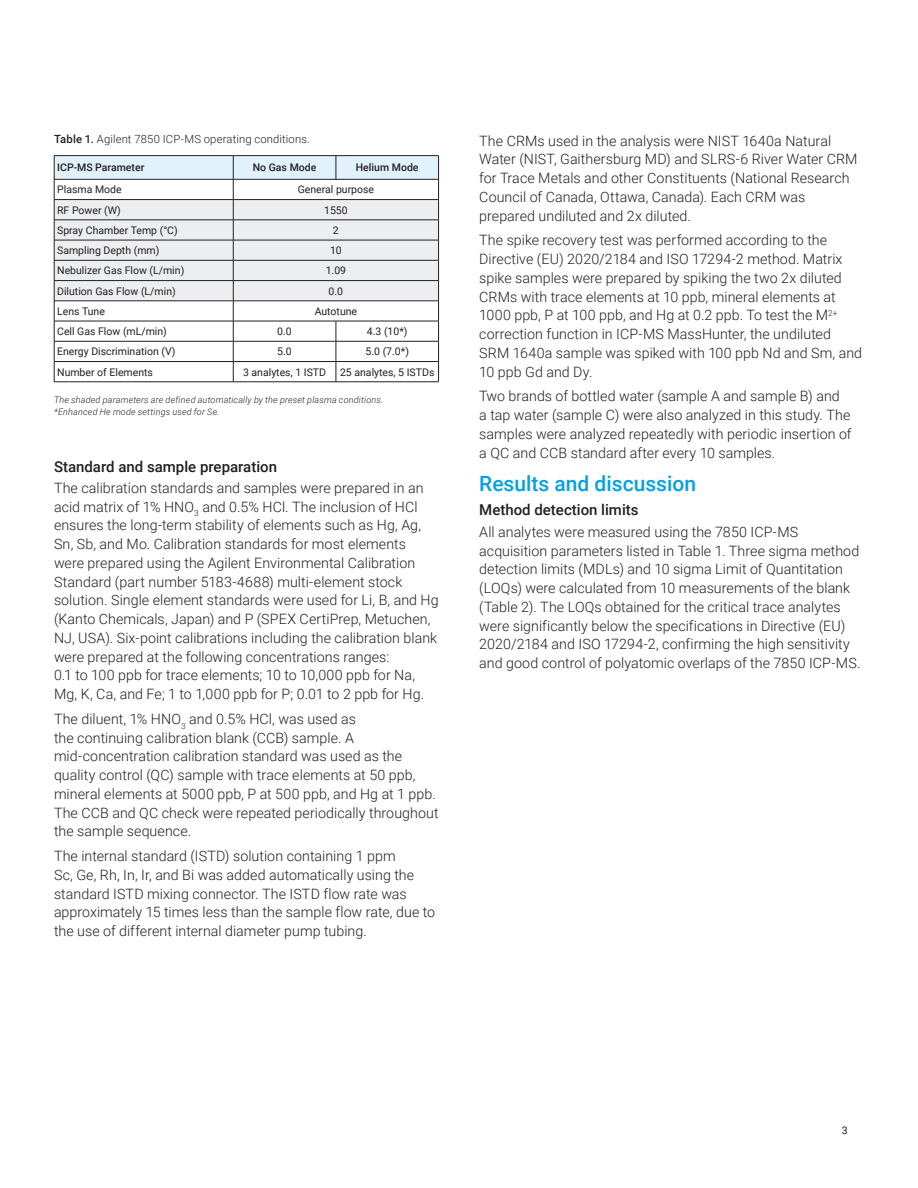
<style>
.page{position:relative;width:918px;height:1188px;background:#fff}
.page>*{position:absolute;margin:0;border:0;box-sizing:border-box;transform-origin:0 0}
.DATA_text_black{font:500 21px "Roboto";color:#00a1e3}
.DATA_text_black-2{font:500 15px "Roboto";color:#231f20}
.DATA_text_black-3{font:300 14.25px/18.8px "Roboto";letter-spacing:.005em;color:#231f20}
.DATA_text_black-4{font:300 11.25px "Roboto";letter-spacing:.015em;color:#231f20}
.DATA_table_text{font:10.5px "Roboto";color:#231f20}
.DATA_table_text_head{font:500 10.5px "Roboto";color:#231f20}
.DATA_subhead{font:italic 300 9px/12px "Roboto";letter-spacing:.02em;color:#231f20}
.s1{font-weight:500}
</style>
<div class="page">
<hr style="left:54px;top:155px;width:179px;height:1px;background:#231f20">
<hr style="left:233px;top:155px;width:103px;height:1px;background:#231f20">
<hr style="left:336px;top:155px;width:103px;height:1px;background:#231f20">
<hr style="left:54px;top:382px;width:179px;height:1px;background:#231f20">
<hr style="left:233px;top:382px;width:103px;height:1px;background:#231f20">
<hr style="left:336px;top:382px;width:103px;height:1px;background:#231f20">
<svg style="left:54px;top:156px;width:385px;height:226px"></svg>
<p class="DATA_text_black-4" style="left:54px;top:132px;width:257px"><span class="s1">Table 1.</span> Agilent 7850 ICP-MS operating conditions.</p>
<p class="DATA_table_text_head" style="left:57px;top:160px;width:89px">ICP-MS Parameter</p>
<p class="DATA_table_text_head" style="left:253px;top:160px;width:65px">No Gas Mode</p>
<p class="DATA_table_text_head" style="left:356px;top:160px;width:64px">Helium Mode</p>
<p class="DATA_table_text" style="left:57px;top:182px;width:66px">Plasma Mode</p>
<p class="DATA_table_text" style="left:298px;top:182px;width:78px">General purpose</p>
<p class="DATA_table_text" style="left:57px;top:203px;width:65px">RF Power (W)</p>
<p class="DATA_table_text" style="left:324px;top:203px;width:25px">1550</p>
<p class="DATA_table_text" style="left:57px;top:223px;width:122px">Spray Chamber Temp (°C)</p>
<p class="DATA_table_text" style="left:333px;top:223px;width:7px">2</p>
<p class="DATA_table_text" style="left:57px;top:243px;width:104px">Sampling Depth (mm)</p>
<p class="DATA_table_text" style="left:330px;top:243px;width:13px">10</p>
<p class="DATA_table_text" style="left:57px;top:263px;width:129px">Nebulizer Gas Flow (L/min)</p>
<p class="DATA_table_text" style="left:326px;top:263px;width:22px">1.09</p>
<p class="DATA_table_text" style="left:57px;top:284px;width:120px">Dilution Gas Flow (L/min)</p>
<p class="DATA_table_text" style="left:329px;top:284px;width:16px">0.0</p>
<p class="DATA_table_text" style="left:57px;top:304px;width:49px">Lens Tune</p>
<p class="DATA_table_text" style="left:315px;top:304px;width:44px">Autotune</p>
<p class="DATA_table_text" style="left:57px;top:324px;width:111px">Cell Gas Flow (mL/min)</p>
<p class="DATA_table_text" style="left:277px;top:324px;width:16px">0.0</p>
<p class="DATA_table_text" style="left:367px;top:324px;width:42px">4.3 (10*)</p>
<p class="DATA_table_text" style="left:57px;top:344px;width:120px">Energy Discrimination (V)</p>
<p class="DATA_table_text" style="left:277px;top:344px;width:16px">5.0</p>
<p class="DATA_table_text" style="left:366px;top:344px;width:45px">5.0 (7.0*)</p>
<p class="DATA_table_text" style="left:57px;top:365px;width:97px">Number of Elements</p>
<p class="DATA_table_text" style="left:243px;top:365px;width:85px">3 analytes, 1 ISTD</p>
<p class="DATA_table_text" style="left:340px;top:365px;width:96px">25 analytes, 5 ISTDs</p>
<p class="DATA_subhead" style="left:54px;top:393px;width:331px">The shaded parameters are defined automatically by the preset plasma conditions. *Enhanced He mode settings used for Se.</p>
<p class="DATA_text_black-2" style="left:54px;top:456px;width:225px">Standard and sample preparation</p>
<p class="DATA_text_black-3" style="left:54px;top:478px;width:386px">The calibration standards and samples were prepared in an acid matrix of 1% HNO<sub>3</sub> and 0.5% HCl. The inclusion of HCl ensures the long-term stability of elements such as Hg, Ag, Sn, Sb, and Mo. Calibration standards for most elements were prepared using the Agilent Environmental Calibration Standard (part number 5183-4688) multi-element stock solution. Single element standards were used for Li, B, and Hg (Kanto Chemicals, Japan) and P (SPEX CertiPrep, Metuchen, NJ, USA). Six-point calibrations including the calibration blank were prepared at the following concentrations ranges:<br>0.1 to 100 ppb for trace elements; 10 to 10,000 ppb for Na, Mg, K, Ca, and Fe; 1 to 1,000 ppb for P; 0.01 to 2 ppb for Hg.</p>
<p class="DATA_text_black-3" style="left:54px;top:709px;width:386px">The diluent, 1% HNO<sub>3</sub> and 0.5% HCl, was used as<br>the continuing calibration blank (CCB) sample. A mid-concentration calibration standard was used as the quality control (QC) sample with trace elements at 50 ppb, mineral elements at 5000 ppb, P at 500 ppb, and Hg at 1 ppb.<br>The CCB and QC check were repeated periodically throughout the sample sequence.</p>
<p class="DATA_text_black-3" style="left:54px;top:846px;width:383px">The internal standard (ISTD) solution containing 1 ppm<br>Sc, Ge, Rh, In, Ir, and Bi was added automatically using the standard ISTD mixing connector. The ISTD flow rate was approximately 15 times less than the sample flow rate, due to the use of different internal diameter pump tubing.</p>
<p class="DATA_text_black-3" style="left:479px;top:131px;width:380px">The CRMs used in the analysis were NIST 1640a Natural Water (NIST, Gaithersburg MD) and SLRS-6 River Water CRM for Trace Metals and other Constituents (National Research Council of Canada, Ottawa, Canada). Each CRM was prepared undiluted and 2x diluted.</p>
<p class="DATA_text_black-3" style="left:479px;top:230px;width:385px">The spike recovery test was performed according to the Directive (EU) 2020/2184 and ISO 17294-2 method. Matrix spike samples were prepared by spiking the two 2x diluted CRMs with trace elements at 10 ppb, mineral elements at 1000 ppb, P at 100 ppb, and Hg at 0.2 ppb. To test the M<sup>2+ </sup>correction function in ICP-MS MassHunter, the undiluted SRM 1640a sample was spiked with 100 ppb Nd and Sm, and 10 ppb Gd and Dy.</p>
<p class="DATA_text_black-3" style="left:479px;top:386px;width:374px">Two brands of bottled water (sample A and sample B) and<br>a tap water (sample C) were also analyzed in this study. The samples were analyzed repeatedly with periodic insertion of a QC and CCB standard after every 10 samples.</p>
<p class="DATA_text_black" style="left:479px;top:469px;width:218px">Results and discussion</p>
<p class="DATA_text_black-2" style="left:479px;top:500px;width:161px">Method detection limits</p>
<p class="DATA_text_black-3" style="left:479px;top:522px;width:383px">All analytes were measured using the 7850 ICP-MS acquisition parameters listed in Table 1. Three sigma method detection limits (MDLs) and 10 sigma Limit of Quantitation (LOQs) were calculated from 10 measurements of the blank (Table 2). The LOQs obtained for the critical trace analytes were significantly below the specifications in Directive (EU)<br>2020/2184 and ISO 17294-2, confirming the high sensitivity and good control of polyatomic overlaps of the 7850 ICP-MS.</p>
<p class="DATA_table_text" style="left:842px;top:1123px;width:7px">3</p>
</div>
